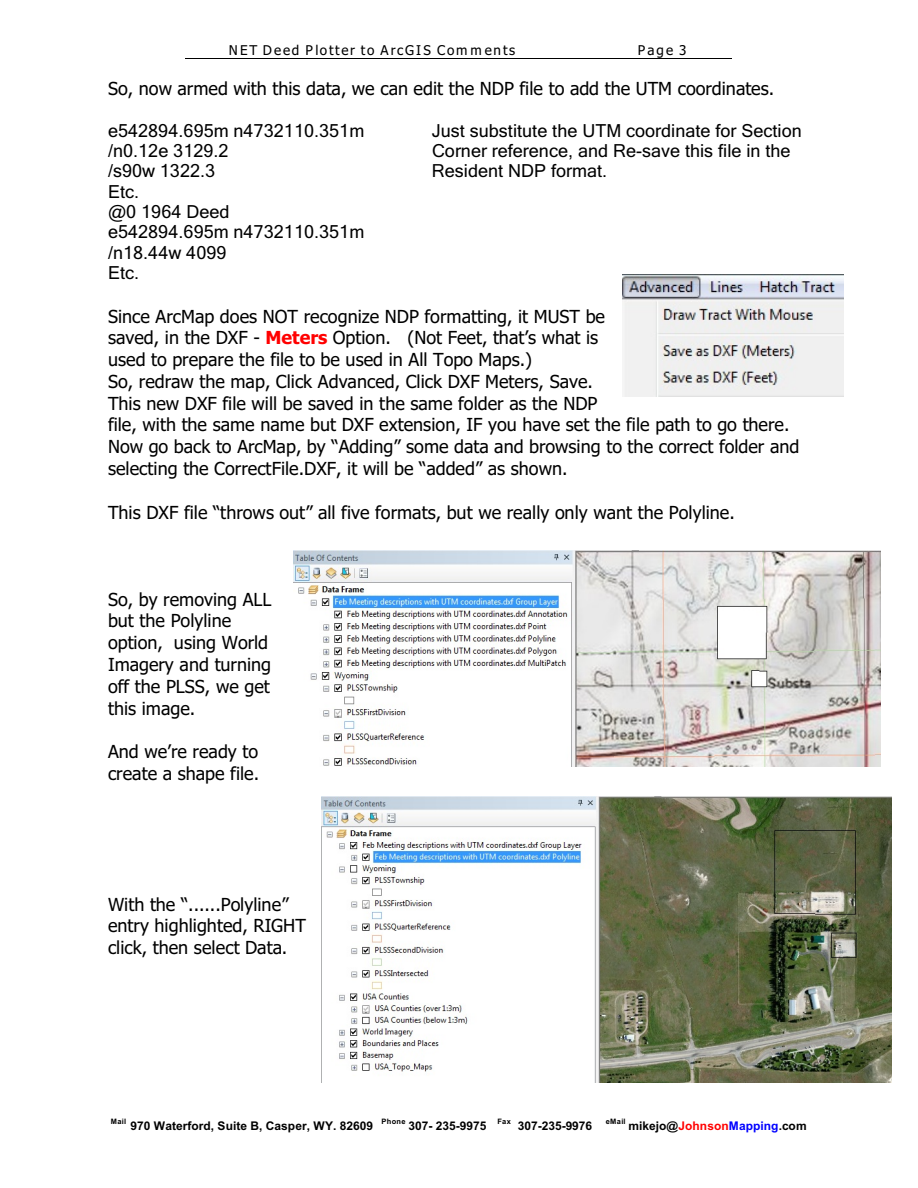
<style>
.page{position:relative;width:918px;height:1188px;background:#fff}
.page>*{position:absolute;margin:0;border:0;box-sizing:border-box;transform-origin:0 0}
.t1{font:18px/21.8px "Tahoma";color:#000}
.t2{font:18px/20.4px "Microsoft Sans Serif";color:#000}
.t3{font:italic 13.5px "Tahoma";letter-spacing:.135em;color:#000}
.t4{font:700 12px "Arial";color:#000}
.t5{font:700 7.5px "Arial";letter-spacing:.045em;color:#000}
.s1{font-weight:700;color:#f00}
.s2{color:#f00}
.s3{color:#00f}
</style>
<div class="page">
<hr style="left:186px;top:58px;width:546px;height:1px;background:#000">
<img style="left:623px;top:275px;width:220px;height:121px">
<img style="left:294px;top:551px;width:586px;height:215px">
<img style="left:321px;top:796px;width:570px;height:287px">
<p class="t3" style="left:229px;top:45px;width:288px">NET Deed Plotter to ArcGIS Comments</p>
<p class="t3" style="left:638px;top:45px;width:50px">Page 3</p>
<p class="t1" style="left:108px;top:79px;width:668px">So, now armed with this data, we can edit the NDP file to add the UTM coordinates.</p>
<p class="t2" style="left:108px;top:122px;width:258px">e542894.695m n4732110.351m</p>
<p class="t2" style="left:432px;top:122px;width:371px">Just substitute the UTM coordinate for Section</p>
<p class="t2" style="left:108px;top:142px;width:122px">/n0.12e 3129.2</p>
<p class="t2" style="left:432px;top:142px;width:360px">Corner reference, and Re-save this file in the</p>
<p class="t2" style="left:108px;top:162px;width:109px">/s90w 1322.3</p>
<p class="t2" style="left:432px;top:162px;width:177px">Resident NDP format.</p>
<p class="t2" style="left:108px;top:183px;width:258px">Etc.<br>@0 1964 Deed<br>e542894.695m n4732110.351m /n18.44w 4099<br>Etc.</p>
<p class="t1" style="left:108px;top:307px;width:693px">Since ArcMap does NOT recognize NDP formatting, it MUST be<br>saved, in the DXF - <span class="s1">Meters</span> Option. (Not Feet, that’s what is<br>used to prepare the file to be used in All Topo Maps.)<br>So, redraw the map, Click Advanced, Click DXF Meters, Save.<br>This new DXF file will be saved in the same folder as the NDP<br>file, with the same name but DXF extension, IF you have set the file path to go there.<br>Now go back to ArcMap, by “Adding” some data and browsing to the correct folder and selecting the CorrectFile.DXF, it will be “added” as shown.</p>
<p class="t1" style="left:108px;top:503px;width:628px">This DXF file “throws out” all five formats, but we really only want the Polyline.</p>
<p class="t1" style="left:108px;top:590px;width:165px">So, by removing ALL but the Polyline option, using World<br>Imagery and turning off the PLSS, we get this image.</p>
<p class="t1" style="left:108px;top:742px;width:153px">And we’re ready to create a shape file.</p>
<p class="t1" style="left:108px;top:895px;width:199px">With the “......Polyline” entry highlighted, RIGHT click, then select Data.</p>
<p class="t5" style="left:111px;top:1119px;width:17px">Mail</p>
<p class="t4" style="left:130px;top:1121px;width:244px">970 Waterford, Suite B, Casper, WY. 82609</p>
<p class="t5" style="left:382px;top:1119px;width:26px">Phone</p>
<p class="t4" style="left:409px;top:1121px;width:104px">307- 235-9975 <sup>Fax</sup></p>
<p class="t4" style="left:518px;top:1121px;width:76px">307-235-9976</p>
<p class="t5" style="left:606px;top:1119px;width:21px">eMail</p>
<p class="t4" style="left:628px;top:1121px;width:180px">mikejo@<span class="s2">Johnson</span><span class="s3">Mapping</span>.com</p>
</div>
